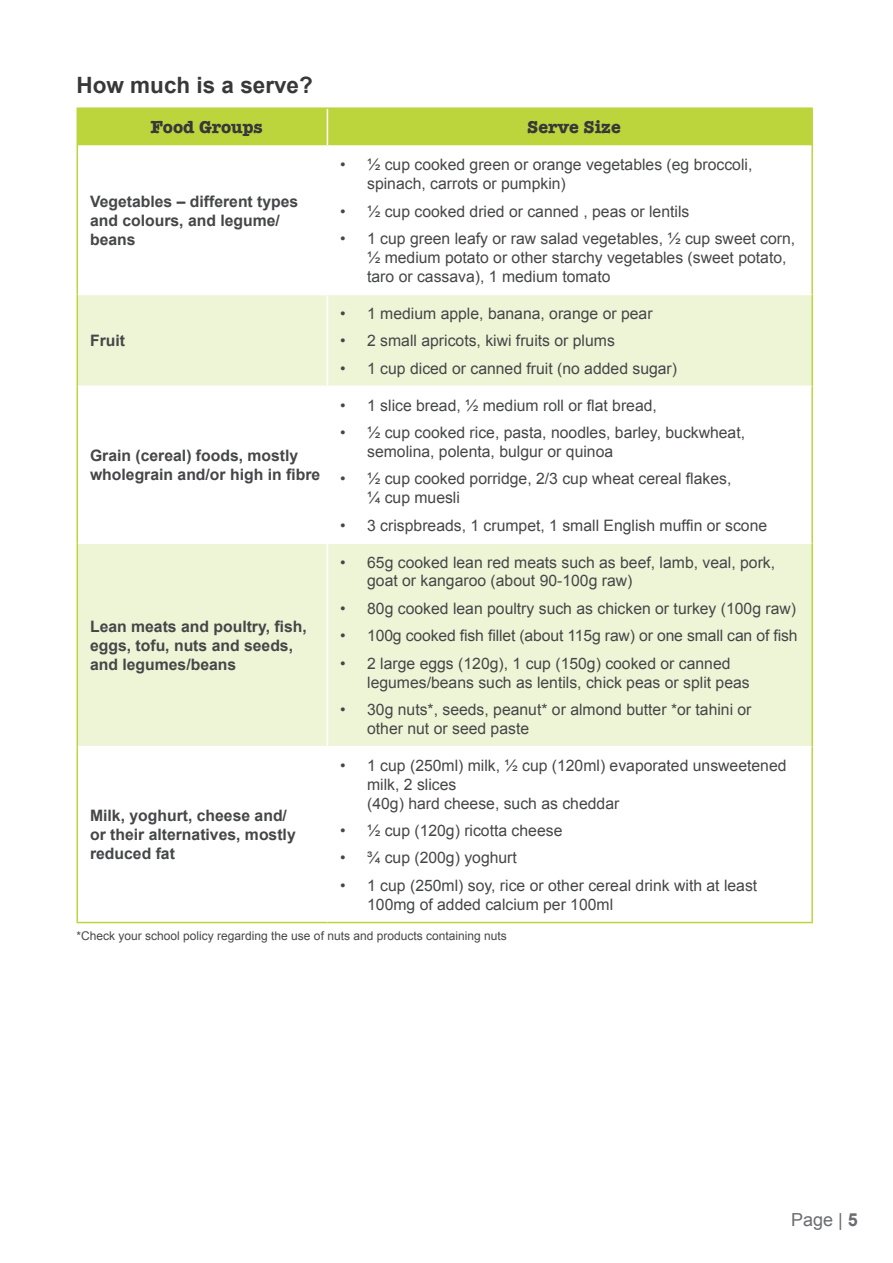
<style>
.page{position:relative;width:893px;height:1263px;background:#fff}
.page>*{position:absolute;margin:0;border:0;box-sizing:border-box;transform-origin:0 0}
.t1{font:700 22.5px "Arial";color:#383839}
.t2{font:700 18px "American Typewriter";color:#383839}
.t3{font:18px "Arial";color:#6c6d70}
.t4{font:15.75px/18.9px "Arial";color:#454647}
.Body{font:700 15.75px/18.9px "Arial";color:#454647}
.Note{font:12px "Arial";color:#454647}
.s1{font-weight:700}
</style>
<div class="page">
<div style="left:78px;top:109px;width:733px;height:36px;background:#bcd53d"></div>
<svg style="left:78px;top:295px;width:733px;height:451px;fill:#eef5d7"></svg>
<hr style="left:811px;top:146px;width:2px;height:148px;background:#bcd53d">
<hr style="left:811px;top:294px;width:2px;height:92px;background:#bcd53d">
<hr style="left:811px;top:386px;width:2px;height:157px;background:#bcd53d">
<hr style="left:811px;top:543px;width:2px;height:204px;background:#bcd53d">
<hr style="left:811px;top:747px;width:2px;height:175px;background:#bcd53d">
<hr style="left:327px;top:922px;width:486px;height:1px;background:#bcd53d">
<hr style="left:327px;top:109px;width:1px;height:36px;background:#fff">
<hr style="left:327px;top:295px;width:1px;height:91px;background:#fff">
<hr style="left:78px;top:386px;width:249px;height:1px;background:#fff">
<hr style="left:327px;top:386px;width:484px;height:1px;background:#fff">
<hr style="left:327px;top:387px;width:1px;height:156px;background:#fff">
<hr style="left:78px;top:543px;width:249px;height:1px;background:#fff">
<hr style="left:327px;top:543px;width:484px;height:1px;background:#fff">
<hr style="left:327px;top:544px;width:1px;height:202px;background:#fff">
<hr style="left:77px;top:107px;width:250px;height:2px;background:#bcd53d">
<hr style="left:77px;top:109px;width:1px;height:37px;background:#bcd53d">
<hr style="left:327px;top:107px;width:486px;height:2px;background:#bcd53d">
<hr style="left:811px;top:109px;width:2px;height:37px;background:#bcd53d">
<hr style="left:77px;top:146px;width:1px;height:148px;background:#bcd53d">
<hr style="left:77px;top:294px;width:1px;height:92px;background:#bcd53d">
<hr style="left:77px;top:386px;width:1px;height:157px;background:#bcd53d">
<hr style="left:77px;top:543px;width:1px;height:204px;background:#bcd53d">
<hr style="left:77px;top:747px;width:1px;height:175px;background:#bcd53d">
<hr style="left:77px;top:922px;width:250px;height:1px;background:#bcd53d">
<h2 class="t1" style="left:77px;top:70px;width:238px">How much is a serve?</h2>
<p class="t2" style="left:150px;top:112px;width:114px">Food Groups</p>
<p class="t2" style="left:527px;top:112px;width:95px">Serve Size</p>
<p class="Body" style="left:90px;top:193px;width:210px">Vegetables – different types and colours, and legume/ beans</p>
<p class="Body" style="left:90px;top:332px;width:36px">Fruit</p>
<p class="Body" style="left:90px;top:447px;width:232px">Grain (cereal) foods, mostly wholegrain and/or high in fibre</p>
<p class="Body" style="left:90px;top:617px;width:218px">Lean meats and poultry, fish, eggs, tofu, nuts and seeds, and legumes/beans</p>
<p class="t4" style="left:367px;top:155px;width:387px;text-indent:-27px">• ½ cup cooked green or orange vegetables (eg broccoli, spinach, carrots or pumpkin)</p>
<p class="t4" style="left:340px;top:202px;width:351px">• ½ cup cooked dried or canned , peas or lentils</p>
<p class="t4" style="left:367px;top:229px;width:430px;text-indent:-27px">• 1 cup green leafy or raw salad vegetables, ½ cup sweet corn, ½ medium potato or other starchy vegetables (sweet potato, taro or cassava), 1 medium tomato</p>
<p class="t4" style="left:340px;top:304px;width:314px">• 1 medium apple, banana, orange or pear</p>
<p class="t4" style="left:340px;top:331px;width:276px">• 2 small apricots, kiwi fruits or plums</p>
<p class="t4" style="left:340px;top:359px;width:338px">• 1 cup diced or canned fruit (no added sugar)</p>
<p class="t4" style="left:340px;top:396px;width:318px">• 1 slice bread, ½ medium roll or flat bread,</p>
<p class="t4" style="left:367px;top:423px;width:379px;text-indent:-27px">• ½ cup cooked rice, pasta, noodles, barley, buckwheat, semolina, polenta, bulgur or quinoa</p>
<p class="t4" style="left:367px;top:469px;width:366px;text-indent:-27px">• ½ cup cooked porridge, 2/3 cup wheat cereal flakes, ¼ cup muesli</p>
<p class="t4" style="left:340px;top:516px;width:429px">• 3 crispbreads, 1 crumpet, 1 small English muffin or scone</p>
<p class="t4" style="left:367px;top:553px;width:409px;text-indent:-27px">• 65g cooked lean red meats such as beef, lamb, veal, pork, goat or kangaroo (about 90-100g raw)</p>
<p class="t4" style="left:340px;top:599px;width:457px">• 80g cooked lean poultry such as chicken or turkey (100g raw)</p>
<p class="t4" style="left:340px;top:626px;width:459px">• 100g cooked fish fillet (about 115g raw) or one small can of fish</p>
<p class="t4" style="left:367px;top:654px;width:384px;text-indent:-27px">• 2 large eggs (120g), 1 cup (150g) cooked or canned legumes/beans such as lentils, chick peas or split peas</p>
<p class="t4" style="left:367px;top:700px;width:386px;text-indent:-27px">• 30g nuts*, seeds, peanut* or almond butter *or tahini or other nut or seed paste</p>
<p class="t4" style="left:367px;top:756px;width:421px;text-indent:-27px">• 1 cup (250ml) milk, ½ cup (120ml) evaporated unsweetened milk, 2 slices<br>(40g) hard cheese, such as cheddar</p>
<p class="t4" style="left:340px;top:821px;width:224px">• ½ cup (120g) ricotta cheese</p>
<p class="t4" style="left:340px;top:849px;width:178px">• ¾ cup (200g) yoghurt</p>
<p class="t4" style="left:367px;top:876px;width:392px;text-indent:-27px">• 1 cup (250ml) soy, rice or other cereal drink with at least<br>100mg of added calcium per 100ml</p>
<p class="Note" style="left:77px;top:928px;width:432px">*Check your school policy regarding the use of nuts and products containing nuts</p>
<p class="Body" style="left:90px;top:807px;width:207px">Milk, yoghurt, cheese and/ or their alternatives, mostly reduced fat</p>
<p class="t3" style="left:791px;top:1207px;width:68px">Page | <span class="s1">5</span></p>
</div>
